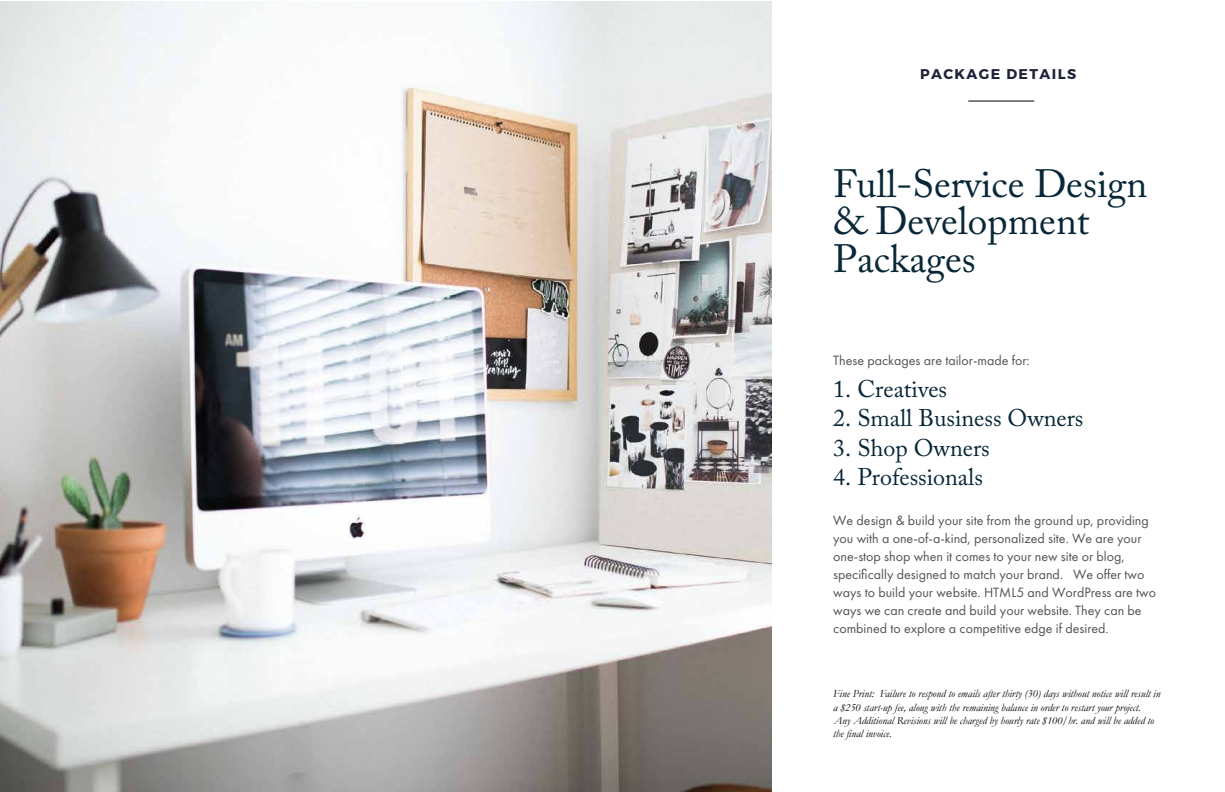
<style>
.page{position:relative;width:1225px;height:792px;background:#fff}
.page>*{position:absolute;margin:0;border:0;box-sizing:border-box;transform-origin:0 0}
.t1{font:39.2px/37.3px "Adobe Caslon Pro";color:#082737}
.t2{font:24px "Adobe Caslon Pro";color:#082737}
.t3{font:700 14.1px "Montserrat";letter-spacing:.1em;color:#1f2339}
.t4{font:14px/18px "Futura PT";color:#525352}
.t5{font:italic 11px/13.2px "Garamond";color:#010101}
</style>
<div class="page">
<img style="left:0;top:1px;width:772px;height:791px">
<hr style="left:969px;top:101px;width:65px;height:1px;background:#010101">
<p class="t3" style="left:920px;top:65px;width:158px">PACKAGE DETAILS</p>
<h1 class="t1" style="left:833px;top:165px;width:316px">Full-Service Design &amp; Development<br>Packages</h1>
<p class="t4" style="left:833px;top:351px;width:198px">These packages are tailor-made for:</p>
<h2 class="t2" style="left:833px;top:375px;width:115px">1. Creatives</h2>
<h2 class="t2" style="left:833px;top:404px;width:252px">2. Small Business Owners</h2>
<h2 class="t2" style="left:833px;top:434px;width:158px">3. Shop Owners</h2>
<h2 class="t2" style="left:833px;top:463px;width:151px">4. Professionals</h2>
<p class="t4" style="left:833px;top:512px;width:324px">We design &amp; build your site from the ground up, providing you with a one-of-a-kind, personalized site. We are your one-stop shop when it comes to your new site or blog, specifically designed to match your brand. We offer two ways to build your website. HTML5 and WordPress are two ways we can create and build your website. They can be combined to explore a competitive edge if desired.</p>
<p class="t5" style="left:833px;top:687px;width:329px">Fine Print: Failure to respond to emails after thirty (30) days without notice will result in a $250 start-up fee, along with the remaining balance in order to restart your project.<br>Any Additional Revisions will be charged by hourly rate $100/hr. and will be added to the final invoice.</p>
</div>
